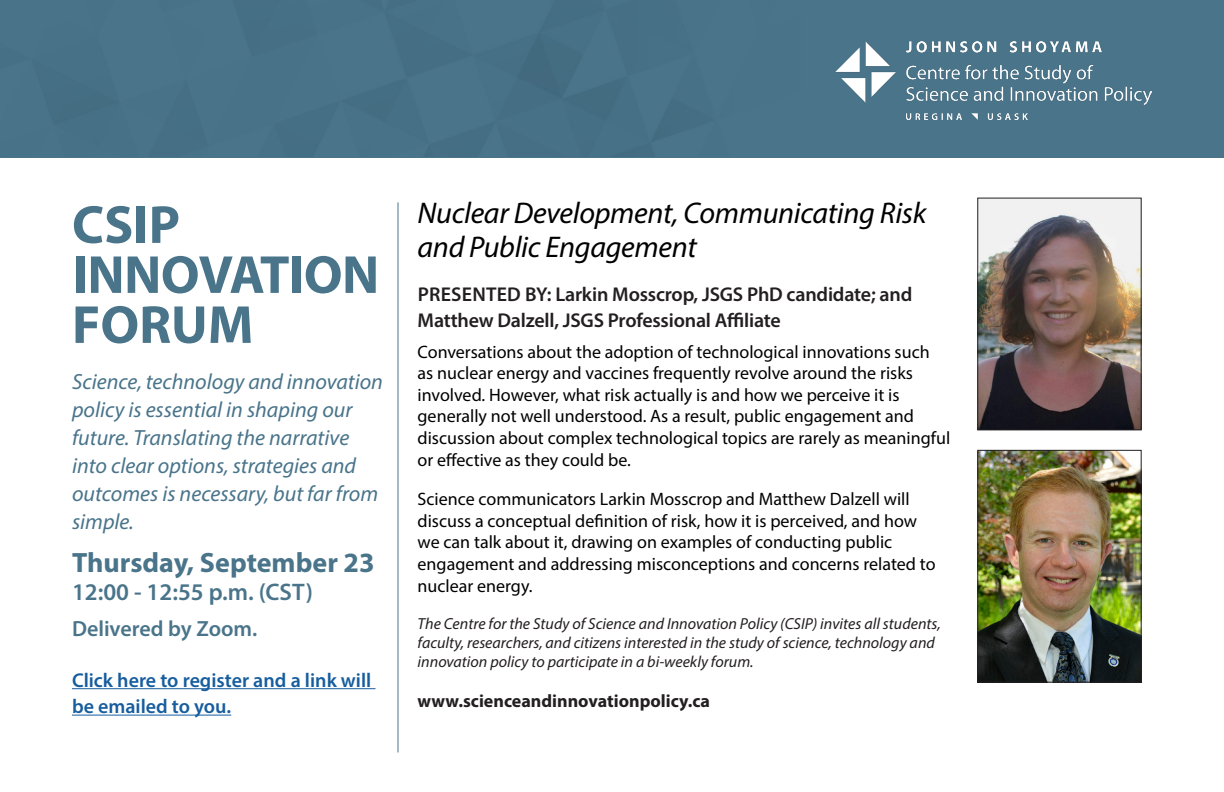
<style>
.page{position:relative;width:1224px;height:792px;background:#fff}
.page>*{position:absolute;margin:0;border:0;box-sizing:border-box;transform-origin:0 0}
.t1{font:700 54px/50px "Myriad Pro";letter-spacing:-.01em;color:#49748a}
.t2{font:italic 30px/34px "Myriad Pro";letter-spacing:-.01em;color:#000}
.t3{font:700 28px "Myriad Pro";color:#49748a}
.t4{font:600 24px "Myriad Pro";color:#49748a}
.t5{font:italic 22px/28px "Myriad Pro";color:#49748a}
.t6{font:600 22px "Myriad Pro";color:#49748a}
.t7{font:600 20px/26px "Myriad Pro";letter-spacing:-.01em;color:#231f20}
.t8{font:600 20px/26.4px "Myriad Pro";color:#175d9e}
.t9{font:18px/21.6px "Myriad Pro";color:#000}
.t10{font:700 18px "Myriad Pro";color:#231f20}
.t11{font:italic 16px/19.2px "Myriad Pro";color:#231f20}
</style>
<div class="page">
<div style="left:0;top:0;width:1224px;height:158px;background:#49748a"></div>
<img style="left:835px;top:41px;width:317px;height:78px">
<hr style="left:72px;top:688px;width:304px;height:1px;background:#175d9e">
<hr style="left:72px;top:715px;width:159px;height:1px;background:#175d9e">
<hr style="left:398px;top:202px;width:1px;height:550px;background:#49748a">
<img style="left:980px;top:200px;width:159px;height:228px">
<div style="left:978px;top:198px;width:163px;height:232px;border:1px solid #231f20"></div>
<img style="left:980px;top:452px;width:159px;height:228px">
<div style="left:978px;top:450px;width:163px;height:232px;border:1px solid #231f20"></div>
<p class="t1" style="left:72px;top:198px;width:309px">CSIP<br>INNOVATION<br>FORUM</p>
<p class="t5" style="left:72px;top:367px;width:313px">Science, technology and innovation policy is essential in shaping our future. Translating the narrative into clear options, strategies and outcomes is necessary, but far from simple.</p>
<p class="t3" style="left:72px;top:544px;width:304px">Thursday, September 23</p>
<p class="t4" style="left:72px;top:577px;width:242px">12:00 - 12:55 p.m. (CST)</p>
<p class="t6" style="left:72px;top:614px;width:187px">Delivered by Zoom.</p>
<p class="t8" style="left:72px;top:666px;width:301px">Click here to register and a link will be emailed to you.</p>
<p class="t2" style="left:418px;top:195px;width:510px">Nuclear Development, Communicating Risk and Public Engagement</p>
<p class="t7" style="left:418px;top:281px;width:496px">PRESENTED BY: Larkin Mosscrop, JSGS PhD candidate; and<br>Matthew Dalzell, JSGS Professional Affiliate</p>
<p class="t9" style="left:418px;top:340px;width:534px">Conversations about the adoption of technological innovations such<br>as nuclear energy and vaccines frequently revolve around the risks involved. However, what risk actually is and how we perceive it is generally not well understood. As a result, public engagement and discussion about complex technological topics are rarely as meaningful or effective as they could be.</p>
<p class="t9" style="left:418px;top:488px;width:520px">Science communicators Larkin Mosscrop and Matthew Dalzell will discuss a conceptual definition of risk, how it is perceived, and how we can talk about it, drawing on examples of conducting public engagement and addressing misconceptions and concerns related to nuclear energy.</p>
<p class="t11" style="left:418px;top:613px;width:525px">The Centre for the Study of Science and Innovation Policy (CSIP) invites all students, faculty, researchers, and citizens interested in the study of science, technology and innovation policy to participate in a bi-weekly forum.</p>
<p class="t10" style="left:418px;top:689px;width:294px">www.scienceandinnovationpolicy.ca</p>
</div>
